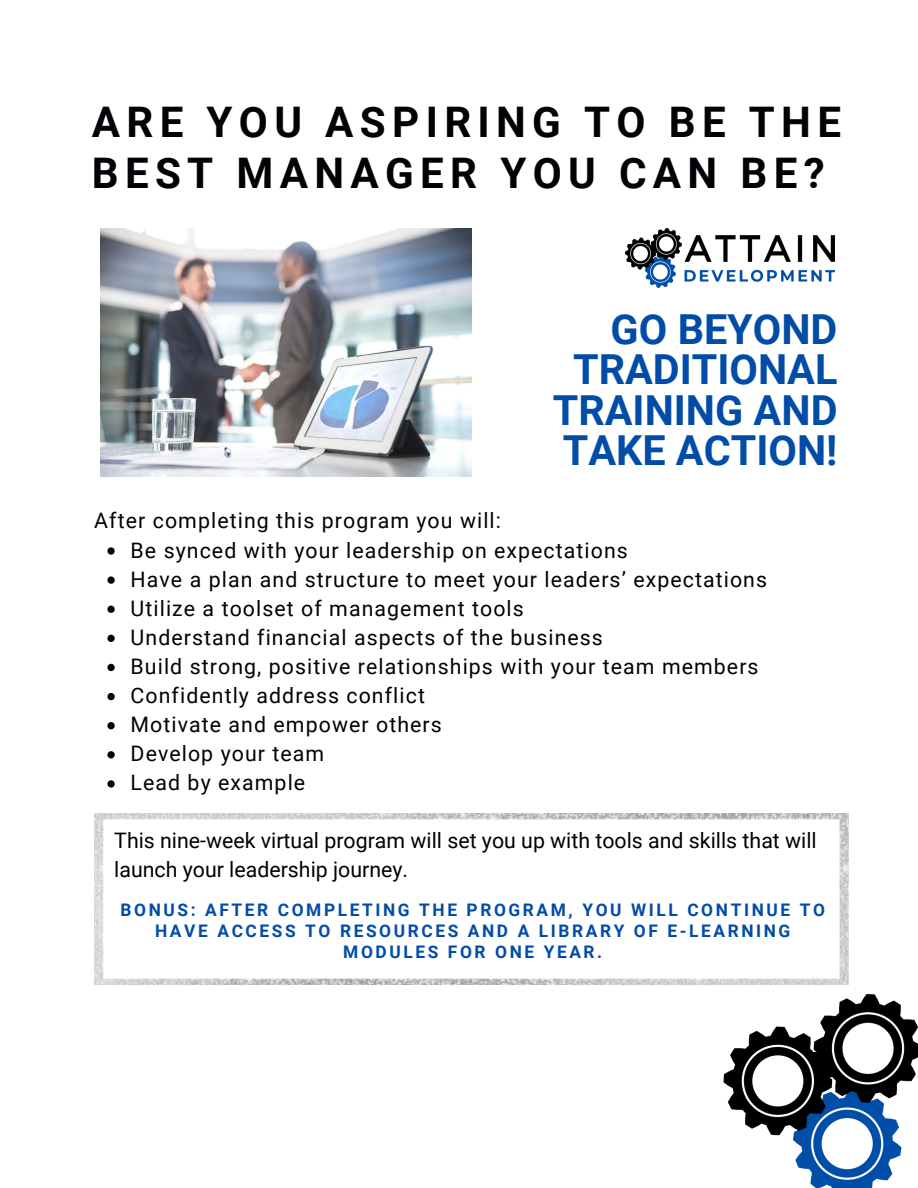
<style>
.page{position:relative;width:918px;height:1188px;background:#fff}
.page>*{position:absolute;margin:0;border:0;box-sizing:border-box;transform-origin:0 0}
.t1{font:700 42.15px/51.8px "Roboto";letter-spacing:.15em;color:#000205}
.t2{font:700 41.4px/40.5px "Roboto";color:#004ca7;text-align:right}
.t3{font:21.3px/29.1px "Roboto";letter-spacing:.05em;color:#000205}
.t4{font:21.3px/29.1px "Roboto";color:#000205}
.t5{font:700 17.25px/21.3px "Roboto";letter-spacing:.15em;color:#004ca7;text-align:center}
</style>
<div class="page">
<img style="left:101px;top:229px;width:371px;height:247px">
<img style="left:626px;top:229px;width:209px;height:58px">
<img style="left:684px;top:957px;width:234px;height:231px">
<img style="left:94px;top:813px;width:754px;height:171px">
<svg style="left:107px;top:547px;width:8px;height:8px"></svg>
<svg style="left:107px;top:576px;width:8px;height:8px"></svg>
<svg style="left:107px;top:606px;width:8px;height:7px"></svg>
<svg style="left:107px;top:635px;width:8px;height:7px"></svg>
<svg style="left:107px;top:664px;width:8px;height:7px"></svg>
<svg style="left:107px;top:693px;width:8px;height:7px"></svg>
<svg style="left:107px;top:722px;width:8px;height:7px"></svg>
<svg style="left:107px;top:751px;width:8px;height:7px"></svg>
<svg style="left:107px;top:780px;width:8px;height:8px"></svg>
<h1 class="t1" style="left:92px;top:96px;width:751px">ARE YOU ASPIRING TO BE THE<br>BEST MANAGER YOU CAN BE?</h1>
<p class="t3" style="left:94px;top:507px;width:408px">After completing this program you will:</p>
<h2 class="t2" style="left:553px;top:309px;width:286px">GO BEYOND<br>TRADITIONAL<br>TRAINING AND<br>TAKE ACTION!</h2>
<p class="t3" style="left:131px;top:536px;width:638px">Be synced with your leadership on expectations<br>Have a plan and structure to meet your leaders’ expectations Utilize a toolset of management tools<br>Understand financial aspects of the business<br>Build strong, positive relationships with your team members Confidently address conflict<br>Motivate and empower others<br>Develop your team<br>Lead by example</p>
<p class="t4" style="left:114px;top:826px;width:704px">This nine-week virtual program will set you up with tools and skills that will launch your leadership journey.</p>
<p class="t5" style="left:121px;top:899px;width:706px">BONUS: AFTER COMPLETING THE PROGRAM, YOU WILL CONTINUE TO<br>HAVE ACCESS TO RESOURCES AND A LIBRARY OF E-LEARNING<br>MODULES FOR ONE YEAR.</p>
</div>
